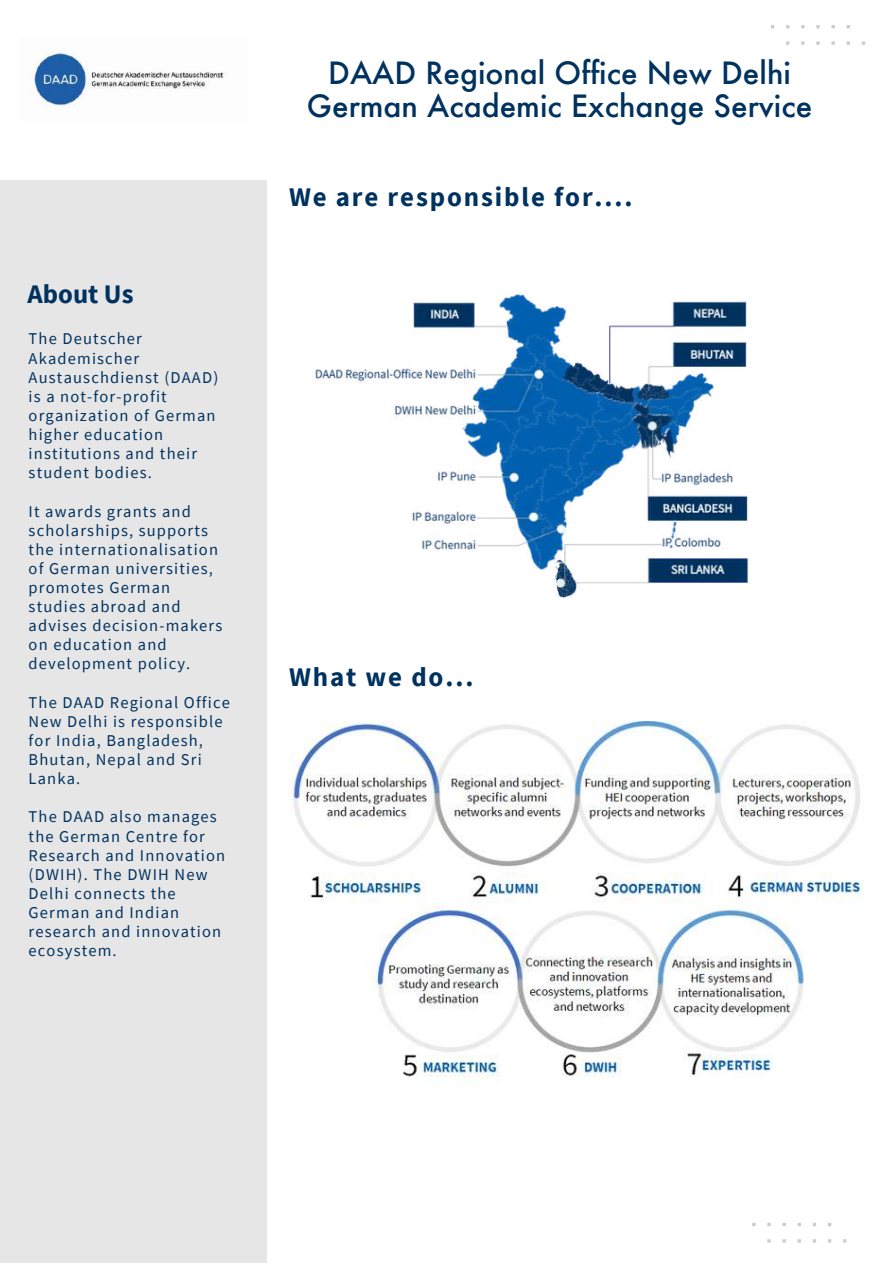
<style>
.page{position:relative;width:893px;height:1264px;background:#fff}
.page>*{position:absolute;margin:0;border:0;box-sizing:border-box;transform-origin:0 0}
.t1{font:500 30px/33.8px "Futura ND";color:#00325f;text-align:center}
.t2{font:700 26.85px "Source Sans Pro";letter-spacing:.07em;color:#00325f}
.t3{font:700 26.7px "Source Sans Pro";color:#00325f}
.t4{font:16.5px/19px "Source Sans Pro";letter-spacing:.07em;color:#00325f}
</style>
<div class="page">
<svg style="left:771px;top:25px;width:94px;height:20px"></svg>
<svg style="left:752px;top:1223px;width:94px;height:20px"></svg>
<div style="left:0;top:180px;width:267px;height:1082px;background:#e7e6e6"></div>
<img style="left:289px;top:721px;width:575px;height:357px">
<img style="left:315px;top:294px;width:434px;height:305px">
<img style="left:32px;top:51px;width:195px;height:56px">
<h3 class="t3" style="left:28px;top:276px;width:107px">About Us</h3>
<p class="t4" style="left:29px;top:329px;width:191px">The Deutscher<br>Akademischer<br>Austauschdienst (DAAD) is a not-for-profit organization of German higher education institutions and their student bodies.</p>
<p class="t4" style="left:29px;top:501px;width:195px">It awards grants and scholarships, supports the internationalisation of German universities, promotes German studies abroad and advises decision-makers on education and development policy.</p>
<p class="t4" style="left:29px;top:692px;width:203px">The DAAD Regional Office<br>New Delhi is responsible for India, Bangladesh,<br>Bhutan, Nepal and Sri<br>Lanka.</p>
<p class="t4" style="left:29px;top:807px;width:198px">The DAAD also manages the German Centre for<br>Research and Innovation (DWIH). The DWIH New<br>Delhi connects the<br>German and Indian research and innovation ecosystem.</p>
<h1 class="t1" style="left:307px;top:55px;width:507px">DAAD Regional Office New Delhi<br>German Academic Exchange Service</h1>
<h2 class="t2" style="left:289px;top:179px;width:345px">We are responsible for....</h2>
<h2 class="t2" style="left:289px;top:659px;width:186px">What we do...</h2>
</div>
